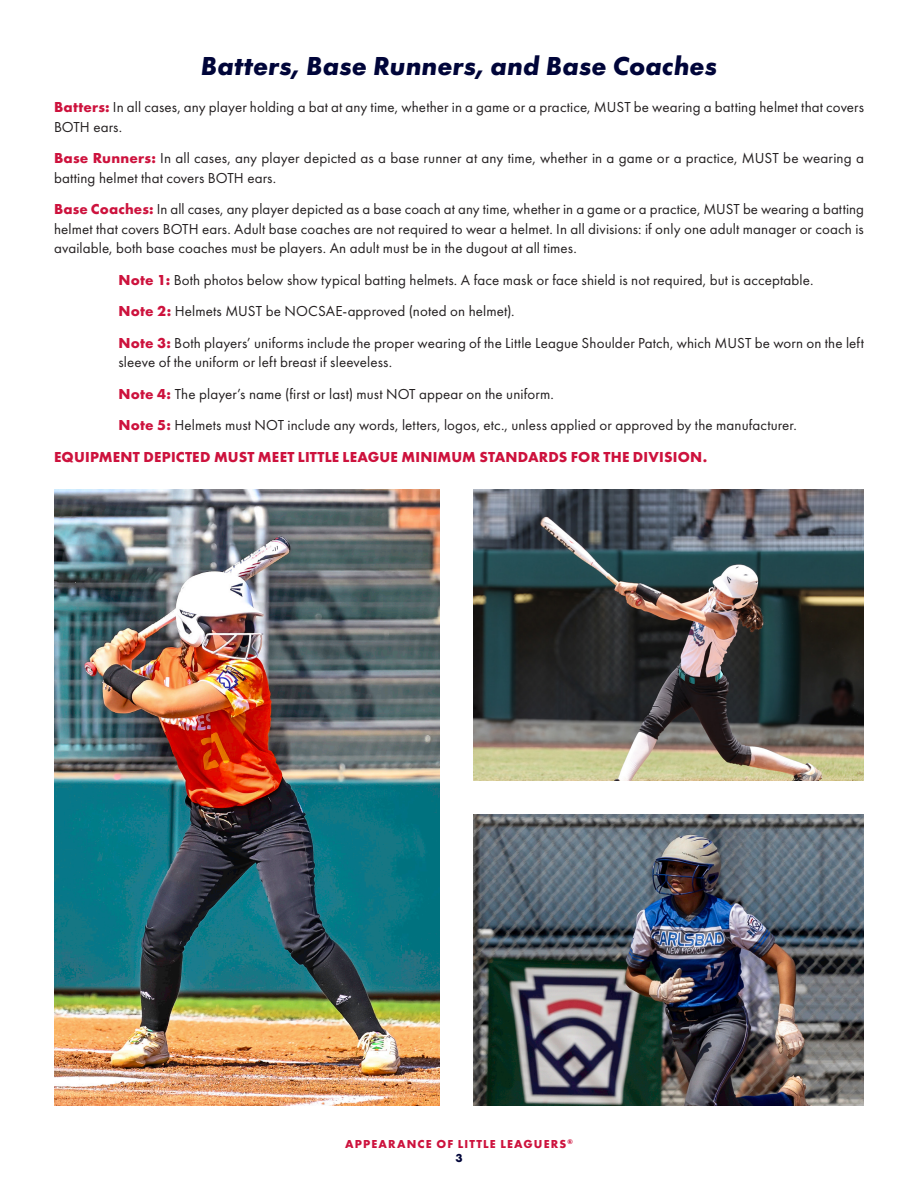
<style>
.page{position:relative;width:918px;height:1188px;background:#fff}
.page>*{position:absolute;margin:0;border:0;box-sizing:border-box;transform-origin:0 0}
.subhead{font:italic 700 27px "Futura PT";color:#000539}
.body_copy{font:15px/19.5px "Futura PT";letter-spacing:.01em;color:#231f20}
.Note_section{font:15px/19.5px "Futura PT";letter-spacing:.01em;color:#231f20}
.body_copy-2{font:700 15px "Futura PT";letter-spacing:.01em;color:#cd123d}
.t1{font:700 12px/14.4px "Futura PT";letter-spacing:.095em;color:#cd123d;text-align:center}
.s1{font-weight:700;color:#cd123d}
.s2{color:#000539}
</style>
<div class="page">
<img style="left:55px;top:490px;width:385px;height:615px">
<img style="left:473px;top:815px;width:391px;height:290px">
<img style="left:473px;top:490px;width:391px;height:290px">
<p class="subhead" style="left:201px;top:49px;width:518px">Batters, Base Runners, and Base Coaches</p>
<p class="body_copy" style="left:54px;top:97px;width:812px"><span class="s1">Batters:</span> In all cases, any player holding a bat at any time, whether in a game or a practice, MUST be wearing a batting helmet that covers<br>BOTH ears.</p>
<p class="body_copy" style="left:54px;top:148px;width:811px"><span class="s1">Base Runners:</span> In all cases, any player depicted as a base runner at any time, whether in a game or a practice, MUST be wearing a batting helmet that covers BOTH ears.</p>
<p class="body_copy" style="left:54px;top:199px;width:812px;text-align:justify"><span class="s1">Base Coaches:</span> In all cases, any player depicted as a base coach at any time, whether in a game or a practice, MUST be wearing a batting helmet that covers BOTH ears. Adult base coaches are not required to wear a helmet. In all divisions: if only one adult manager or coach is available, both base coaches must be players. An adult must be in the dugout at all times.</p>
<p class="Note_section" style="left:118px;top:270px;width:696px"><span class="s1">Note 1:</span> Both photos below show typical batting helmets. A face mask or face shield is not required, but is acceptable.</p>
<p class="Note_section" style="left:118px;top:301px;width:398px"><span class="s1">Note 2:</span> Helmets MUST be NOCSAE-approved (noted on helmet).</p>
<p class="Note_section" style="left:118px;top:333px;width:747px"><span class="s1">Note 3:</span> Both players’ uniforms include the proper wearing of the Little League Shoulder Patch, which MUST be worn on the left sleeve of the uniform or left breast if sleeveless.</p>
<p class="Note_section" style="left:118px;top:384px;width:437px"><span class="s1">Note 4:</span> The player’s name (first or last) must NOT appear on the uniform.</p>
<p class="Note_section" style="left:118px;top:415px;width:680px"><span class="s1">Note 5:</span> Helmets must NOT include any words, letters, logos, etc., unless applied or approved by the manufacturer.</p>
<p class="body_copy-2" style="left:54px;top:447px;width:655px">EQUIPMENT DEPICTED MUST MEET LITTLE LEAGUE MINIMUM STANDARDS FOR THE DIVISION.</p>
<p class="t1" style="left:345px;top:1136px;width:229px">APPEARANCE OF LITTLE LEAGUERS<sup>®<br></sup><span class="s2">3</span></p>
</div>
